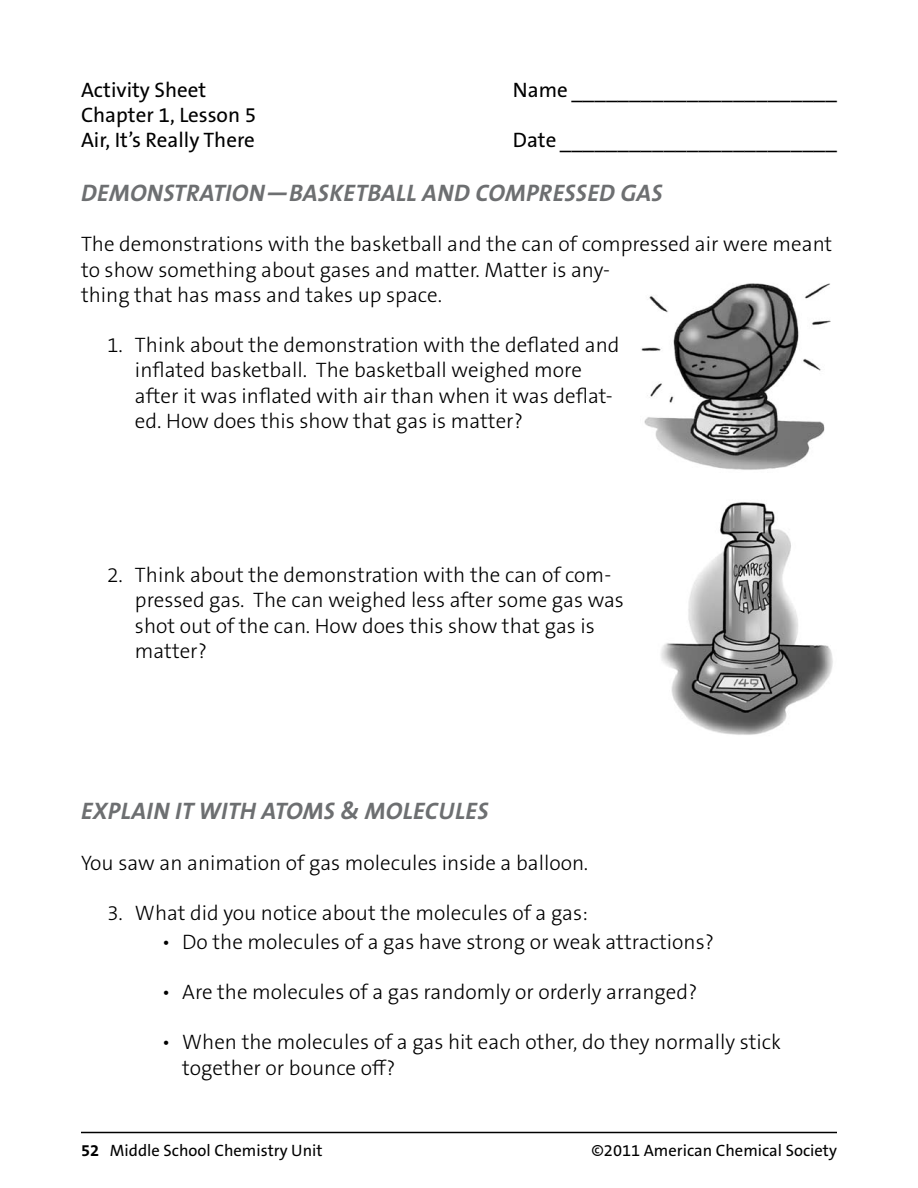
<style>
.page{position:relative;width:918px;height:1188px;background:#fff}
.page>*{position:absolute;margin:0;border:0;box-sizing:border-box;transform-origin:0 0}
.t1{font:italic 700 24px "The Sans ACS W7";letter-spacing:.015em;color:#6d6f71}
.t2{font:300 21px/25.2px "The Sans ACS W3";color:#000}
.t3{font:21px/25.2px "The Sans ACS W5 Plain";color:#000}
.t4{font:16.5px "The Sans ACS W5 Plain";color:#000}
.s1{font-family:"The Sans ACS W7";font-weight:700}
</style>
<div class="page">
<hr style="left:81px;top:1132px;width:756px;height:1px;background:#000">
<img style="left:661px;top:502px;width:172px;height:233px">
<img style="left:641px;top:283px;width:190px;height:187px">
<p class="t3" style="left:81px;top:77px;width:127px">Activity Sheet</p>
<p class="t3" style="left:513px;top:77px;width:326px">Name _______________________</p>
<p class="t3" style="left:81px;top:102px;width:177px">Chapter 1, Lesson 5<br>Air, It’s Really There</p>
<p class="t3" style="left:513px;top:127px;width:326px">Date ________________________</p>
<p class="t1" style="left:81px;top:178px;width:583px">DEMONSTRATION—BA SKETBALL AND COMPRESSED GAS</p>
<p class="t2" style="left:81px;top:232px;width:753px">The demonstrations with the basketball and the can of compressed air were meant to show something about gases and matter. Matter is any-<br>thing that has mass and takes up space.</p>
<p class="t2" style="left:135px;top:333px;width:486px;text-indent:-28px">1. Think about the demonstration with the deflated and inflated basketball. The basketball weighed more after it was inflated with air than when it was deflat&shy;ed. How does this show that gas is matter?</p>
<p class="t2" style="left:135px;top:563px;width:491px;text-indent:-28px">2. Think about the demonstration with the can of com&shy;pressed gas. The can weighed less after some gas was shot out of the can. How does this show that gas is matter?</p>
<p class="t1" style="left:81px;top:796px;width:409px">EXPLAIN IT WITH ATOMS &amp; MOLECULES</p>
<p class="t2" style="left:81px;top:850px;width:509px">You saw an animation of gas molecules inside a balloon.</p>
<p class="t2" style="left:107px;top:901px;width:482px">3. What did you notice about the molecules of a gas:</p>
<p class="t2" style="left:162px;top:929px;width:554px">• Do the molecules of a gas have strong or weak attractions?</p>
<p class="t2" style="left:162px;top:979px;width:537px">• Are the molecules of a gas randomly or orderly arranged?</p>
<p class="t2" style="left:182px;top:1030px;width:600px;text-indent:-20px">• When the molecules of a gas hit each other, do they normally stick together or bounce off?</p>
<p class="t4" style="left:81px;top:1140px;width:243px"><span class="s1">52</span> Middle School Chemistry Unit</p>
<p class="t4" style="left:591px;top:1140px;width:247px">©2011 American Chemical Society</p>
</div>
